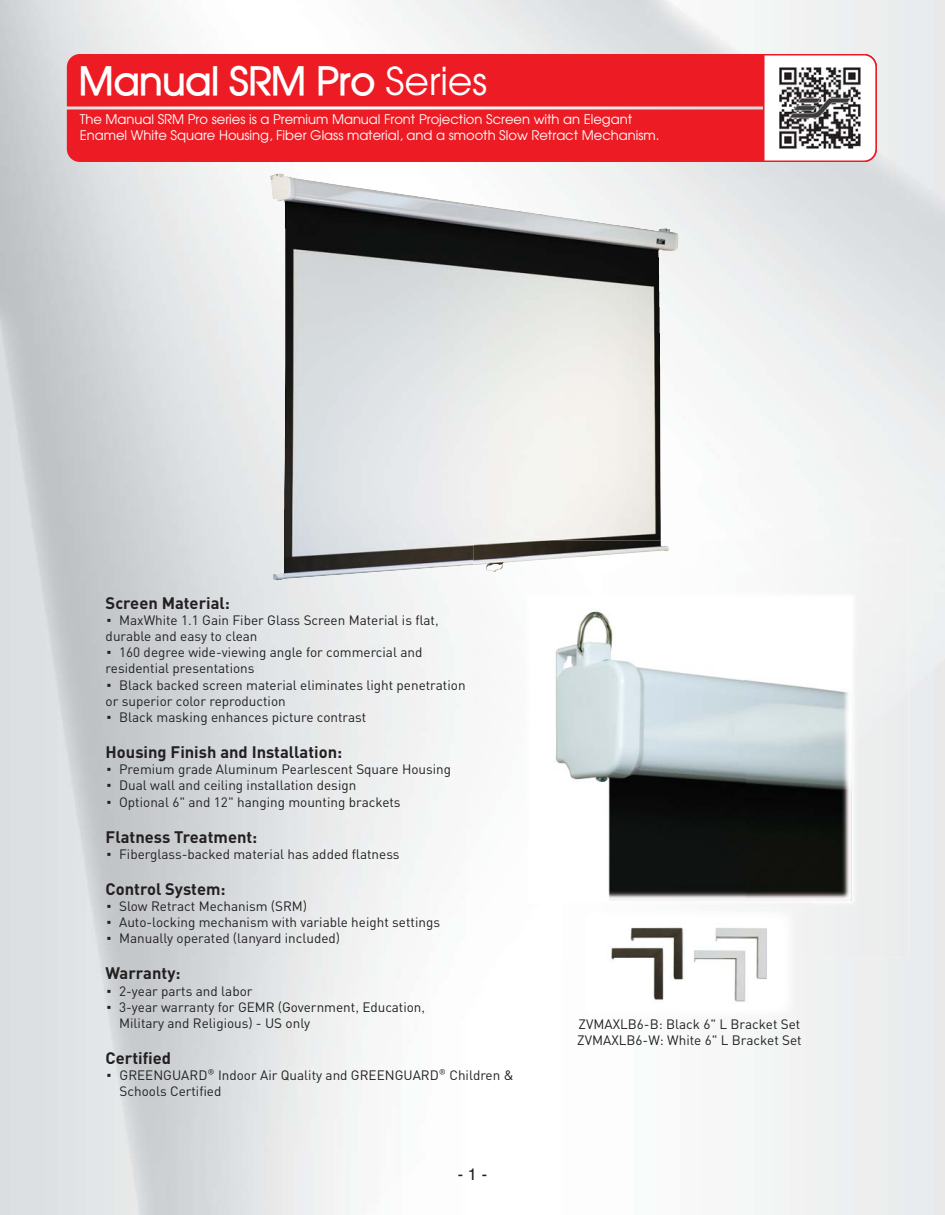
<style>
.page{position:relative;width:945px;height:1215px;background:#fff}
.page>*{position:absolute;margin:0;border:0;box-sizing:border-box;transform-origin:0 0}
.t1{font:700 39px "Atilla";color:#fff}
.t2{font:700 16.5px "Merrill DIN";color:#231f20}
.t3{font:16.5px "Helvetica";color:#231f20}
.t4{font:13.5px/16.2px "Merrill DIN";color:#231f20}
.t5{font:13.5px/16.2px "Atilla Normal";color:#fff}
.s1{font-family:"Atilla Normal";font-weight:400}
</style>
<div class="page">
<img style="left:0;top:0;width:945px;height:1215px">
<div style="left:67px;top:54px;width:696px;height:108px;background:#ed1c24"></div>
<img style="left:277px;top:173px;width:144px;height:398px">
<img style="left:582px;top:958px;width:214px;height:61px">
<img style="left:607px;top:958px;width:164px;height:47px">
<img style="left:473px;top:541px;width:435px;height:103px">
<img style="left:473px;top:644px;width:97px;height:314px">
<div style="left:813px;top:644px;width:95px;height:314px;background:#ededee"></div>
<img style="left:570px;top:900px;width:243px;height:58px">
<svg style="left:473px;top:615px;width:11px;height:12px"></svg>
<svg style="left:473px;top:648px;width:11px;height:12px"></svg>
<svg style="left:473px;top:680px;width:11px;height:13px"></svg>
<img style="left:473px;top:541px;width:196px;height:31px">
<img style="left:531px;top:598px;width:321px;height:302px">
<svg style="left:763px;top:54px;width:114px;height:108px"></svg>
<img style="left:780px;top:67px;width:81px;height:81px">
<h1 class="t1" style="left:79px;top:59px;width:410px">Manual SRM Pro <span class="s1">Series</span></h1>
<p class="t5" style="left:80px;top:112px;width:581px">The Manual SRM Pro series is a Premium Manual Front Projection Screen with an Elegant<br>Enamel White Square Housing, Fiber Glass material, and a smooth Slow Retract Mechanism.</p>
<p class="t2" style="left:106px;top:597px;width:126px">Screen Material:</p>
<p class="t4" style="left:106px;top:614px;width:335px">• MaxWhite 1.1 Gain Fiber Glass Screen Material is flat, durable and easy to clean</p>
<p class="t4" style="left:106px;top:646px;width:318px">• 160 degree wide-viewing angle for commercial and residential presentations</p>
<p class="t4" style="left:106px;top:678px;width:361px">• Black backed screen material eliminates light penetration or superior color reproduction</p>
<p class="t4" style="left:106px;top:711px;width:262px">• Black masking enhances picture contrast</p>
<p class="t2" style="left:106px;top:746px;width:238px">Housing Finish and Installation:</p>
<p class="t4" style="left:106px;top:763px;width:347px">• Premium grade Aluminum Pearlescent Square Housing</p>
<p class="t4" style="left:106px;top:779px;width:252px">• Dual wall and ceiling installation design</p>
<p class="t4" style="left:106px;top:795px;width:297px">• Optional 6" and 12" hanging mounting brackets</p>
<p class="t2" style="left:106px;top:831px;width:153px">Flatness Treatment:</p>
<p class="t4" style="left:106px;top:848px;width:295px">• Fiberglass-backed material has added flatness</p>
<p class="t2" style="left:106px;top:883px;width:121px">Control System:</p>
<p class="t4" style="left:106px;top:900px;width:203px">• Slow Retract Mechanism (SRM)</p>
<p class="t4" style="left:106px;top:916px;width:336px">• Auto-locking mechanism with variable height settings</p>
<p class="t4" style="left:106px;top:932px;width:236px">• Manually operated (lanyard included)</p>
<p class="t2" style="left:106px;top:968px;width:76px">Warranty:</p>
<p class="t4" style="left:106px;top:984px;width:148px">• 2-year parts and labor</p>
<p class="t4" style="left:119px;top:1001px;width:308px;text-indent:-14px">• 3-year warranty for GEMR (Government, Education,<br>Military and Religious) - US only</p>
<p class="t2" style="left:106px;top:1052px;width:67px">Certified</p>
<p class="t4" style="left:120px;top:1069px;width:396px;text-indent:-14px">• GREENGUARD® Indoor Air Quality and GREENGUARD® Children &amp;<br>Schools Certified</p>
<p class="t3" style="left:458px;top:1168px;width:31px">- 1 -</p>
<p class="t4" style="left:577px;top:1018px;width:226px">ZVMAXLB6-B: Black 6" L Bracket Set<br>ZVMAXLB6-W: White 6" L Bracket Set</p>
</div>
